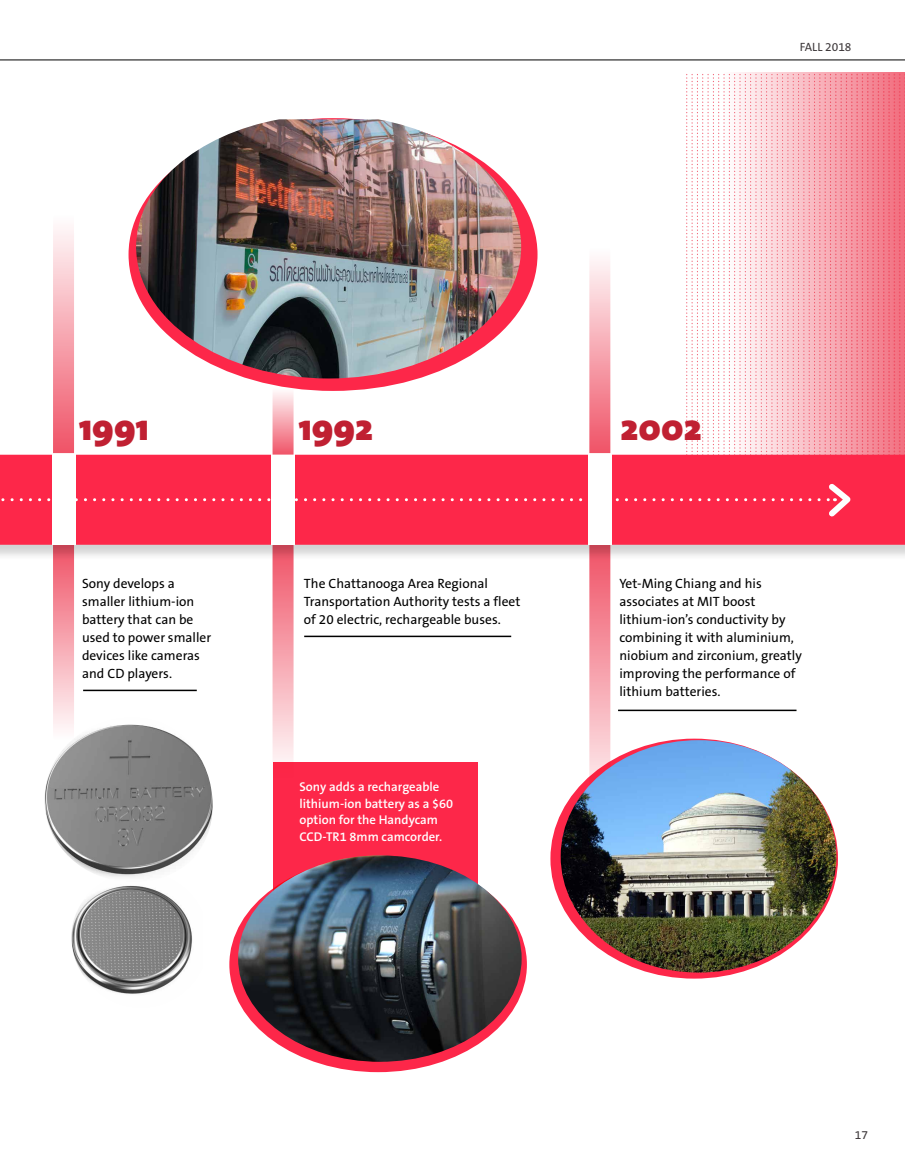
<style>
.page{position:relative;width:905px;height:1175px;background:#fff}
.page>*{position:absolute;margin:0;border:0;box-sizing:border-box;transform-origin:0 0}
.t1{font:900 37.5px "The Sans";color:#c02032}
.t2{font:13.5px/18px "The Sans B5 Plain";color:#000}
.t3{font:600 12.75px/16.5px "The Sans B6";color:#fff}
.t4{font:12px "The Sans B5 Plain";color:#3f3a3c}
</style>
<div class="page">
<svg style="left:53px;top:590px;width:21px;height:139px"></svg>
<svg style="left:272px;top:590px;width:21px;height:172px"></svg>
<svg style="left:589px;top:590px;width:21px;height:150px"></svg>
<img style="left:71px;top:885px;width:122px;height:109px">
<div style="left:272px;top:762px;width:205px;height:194px;background:#fd2749"></div>
<svg style="left:0;top:59px;width:904px;height:531px"></svg>
<img style="left:44px;top:717px;width:169px;height:165px;border-radius:80px">
<div style="left:52px;top:454px;width:24px;height:91px;background:#fff"></div>
<div style="left:271px;top:454px;width:24px;height:91px;background:#fff"></div>
<div style="left:588px;top:454px;width:24px;height:91px;background:#fff"></div>
<div style="left:53px;top:166px;width:21px;height:287px;background:linear-gradient(to bottom,#fff,#f0586b)"></div>
<svg style="left:272px;top:378px;width:21px;height:76px"></svg>
<div style="left:589px;top:206px;width:21px;height:247px;background:linear-gradient(to bottom,#fff,#f0586b)"></div>
<hr style="left:83px;top:689px;width:114px;height:2px;background:#000">
<hr style="left:304px;top:635px;width:207px;height:2px;background:#000">
<hr style="left:618px;top:709px;width:178px;height:2px;background:#000">
<img style="left:136px;top:119px;width:385px;height:259px">
<svg style="left:0;top:478px;width:856px;height:44px"></svg>
<img style="left:560px;top:740px;width:276px;height:232px">
<div style="left:229px;top:857px;width:298px;height:215px;background:#fd2749;border-radius:50%"></div>
<img style="left:238px;top:855px;width:283px;height:206px">
<p class="t4" style="left:800px;top:40px;width:53px">FALL 2018</p>
<h1 class="t1" style="left:79px;top:396px;width:71px">1991</h1>
<h1 class="t1" style="left:299px;top:396px;width:76px">1992</h1>
<h1 class="t1" style="left:620px;top:396px;width:83px">2002</h1>
<p class="t2" style="left:82px;top:574px;width:131px">Sony develops a smaller lithium-ion battery that can be used to power smaller devices like cameras and CD players.</p>
<p class="t2" style="left:619px;top:575px;width:184px">Yet-Ming Chiang and his associates at MIT boost lithium-ion’s conductivity by combining it with aluminium, niobium and zirconium, greatly improving the performance of lithium batteries.</p>
<p class="t2" style="left:304px;top:575px;width:218px">The Chattanooga Area Regional<br>Transportation Authority tests a fleet of 20 electric, rechargeable buses.</p>
<p class="t3" style="left:299px;top:779px;width:155px">Sony adds a rechargeable lithium-ion battery as a $60 option for the Handycam<br>CCD-TR1 8mm camcorder.</p>
<p class="t4" style="left:854px;top:1129px;width:15px">17</p>
</div>
